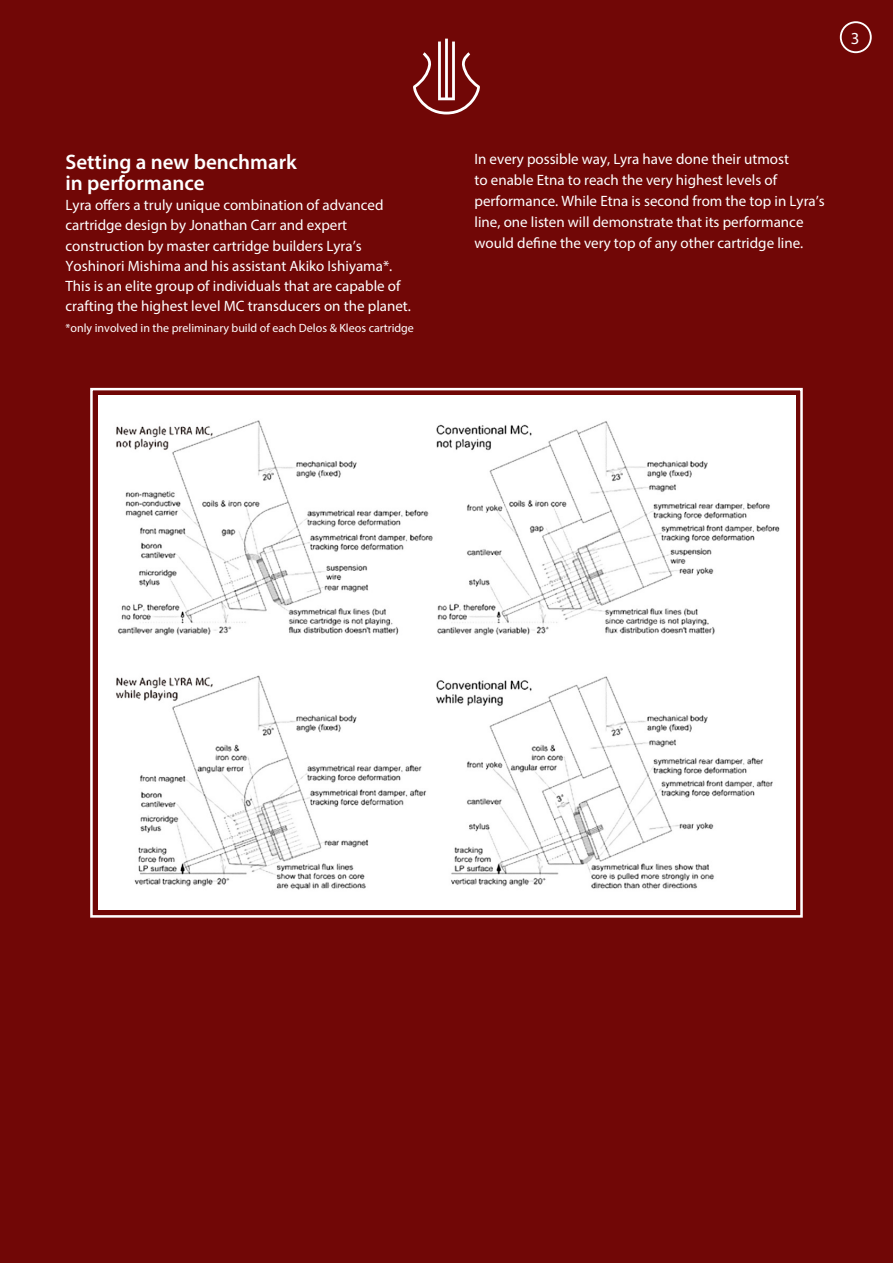
<style>
.page{position:relative;width:893px;height:1263px;background:#710706}
.page>*{position:absolute;margin:0;border:0;box-sizing:border-box;transform-origin:0 0}
.t1{font:600 21px/21px "Myriad Pro";color:#fff}
.t2{font:16.8px "Myriad Pro";color:#fff}
.t3{font:15px/20.2px "Myriad Pro";color:#fff}
.t4{font:12px "Myriad Pro";color:#fff}
</style>
<div class="page">
<svg style="left:413px;top:39px;width:67px;height:75px"></svg>
<svg style="left:90px;top:387px;width:713px;height:531px;background:#efebeb"></svg>
<div style="left:103px;top:400px;width:687px;height:505px;border:3px solid #fff"></div>
<div style="left:840px;top:21px;width:32px;height:32px;border:2px solid #fff;border-radius:50%"></div>
<h1 class="t1" style="left:66px;top:151px;width:233px">Setting a new benchmark in performance</h1>
<p class="t3" style="left:66px;top:195px;width:347px">Lyra offers a truly unique combination of advanced cartridge design by Jonathan Carr and expert construction by master cartridge builders Lyra’s Yoshinori Mishima and his assistant Akiko Ishiyama*.<br>This is an elite group of individuals that are capable of crafting the highest level MC transducers on the planet.</p>
<p class="t4" style="left:66px;top:320px;width:350px">*only involved in the preliminary build of each Delos &amp; Kleos cartridge</p>
<p class="t2" style="left:851px;top:28px;width:10px">3</p>
<p class="t3" style="left:474px;top:149px;width:352px;line-height:21px">In every possible way, Lyra have done their utmost<br>to enable Etna to reach the very highest levels of performance. While Etna is second from the top in Lyra’s line, one listen will demonstrate that its performance would define the very top of any other cartridge line.</p>
</div>
